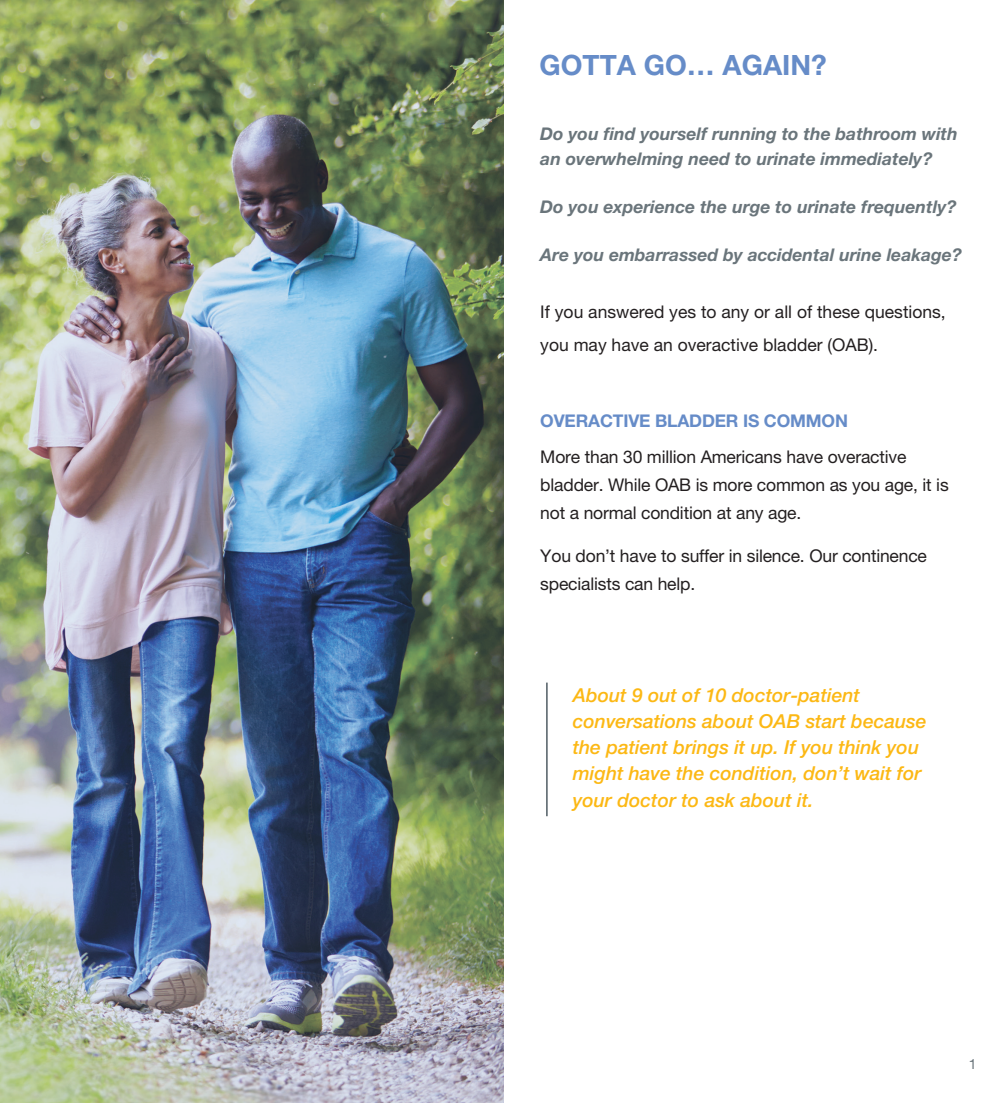
<style>
.page{position:relative;width:1008px;height:1103px;background:#fff}
.page>*{position:absolute;margin:0;border:0;box-sizing:border-box;transform-origin:0 0}
.t1{font:700 28px "Helvetica Neue LT Pro";color:#668cc8}
.body{font:italic 500 19.25px/26.2px "Helvetica Neue LT Pro";color:#fcb814}
.t2{font:17.5px/28px "Helvetica Neue LT Pro";letter-spacing:-.01em;color:#231f20}
.t3{font:italic 700 17.5px/24.5px "Helvetica Neue LT Pro";color:#6a757b}
.t4{font:700 17.5px "Helvetica Neue LT Pro";letter-spacing:-.01em;color:#668cc8}
.t5{font:14px "Helvetica Neue LT Pro";color:#6a757b}
</style>
<div class="page">
<hr style="left:546px;top:682px;width:2px;height:134px;background:#687379">
<img style="left:0;top:0;width:504px;height:1102px">
<p class="t1" style="left:540px;top:48px;width:289px">GOTTA GO… AGAIN?</p>
<p class="t3" style="left:540px;top:122px;width:419px">Do you find yourself running to the bathroom with an overwhelming need to urinate immediately?</p>
<p class="t3" style="left:540px;top:194px;width:418px">Do you experience the urge to urinate frequently?</p>
<p class="t3" style="left:540px;top:242px;width:423px">Are you embarrassed by accidental urine leakage?</p>
<p class="t2" style="left:540px;top:295px;width:407px;line-height:33.2px">If you answered yes to any or all of these questions, you may have an overactive bladder (OAB).</p>
<p class="t4" style="left:540px;top:409px;width:309px">OVERACTIVE BLADDER IS COMMON</p>
<p class="t2" style="left:540px;top:442px;width:410px">More than 30 million Americans have overactive bladder. While OAB is more common as you age, it is not a normal condition at any age.</p>
<p class="t2" style="left:540px;top:542px;width:388px">You don’t have to suffer in silence. Our continence specialists can help.</p>
<p class="body" style="left:573px;top:681px;width:355px">About 9 out of 10 doctor-patient conversations about OAB start because the patient brings it up. If you think you might have the condition, don’t wait for your doctor to ask about it.</p>
<p class="t5" style="left:969px;top:1056px;width:9px">1</p>
</div>
